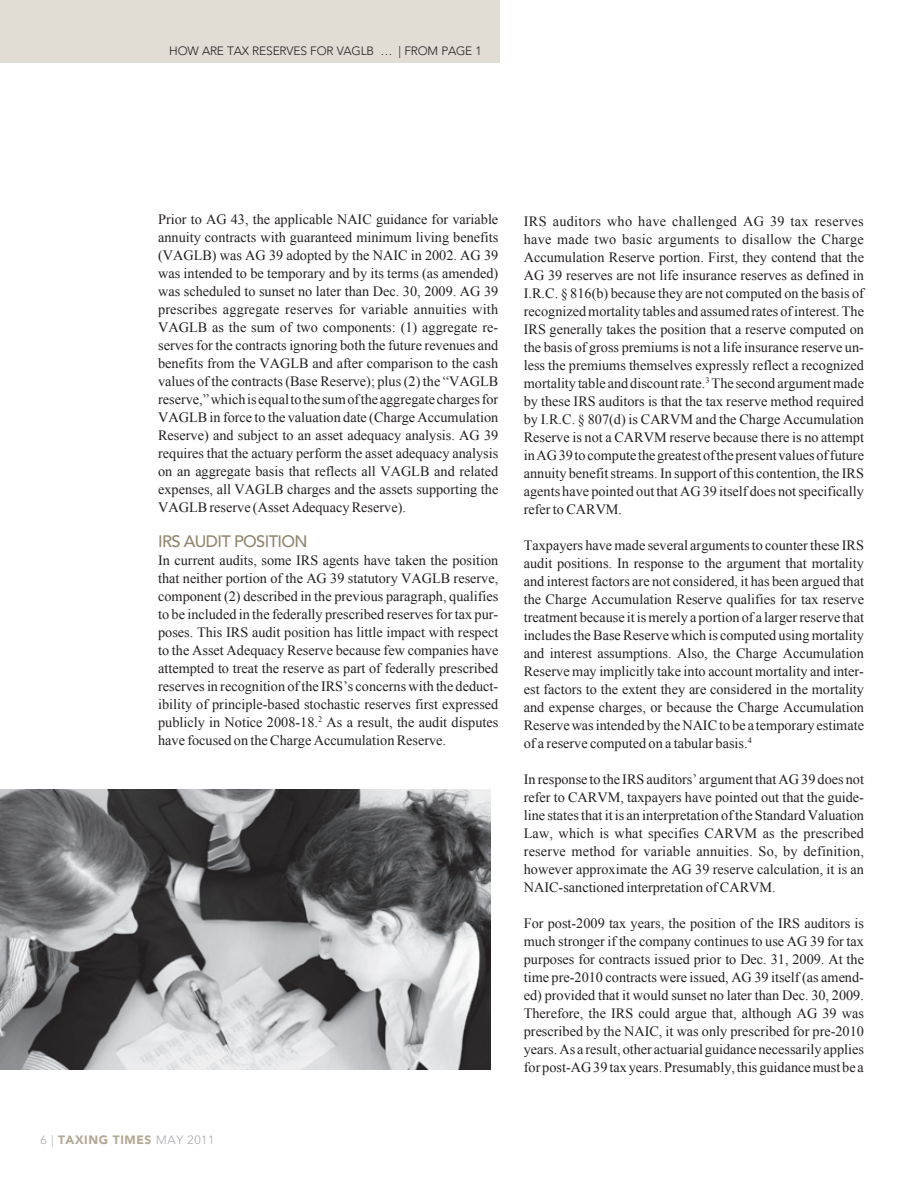
<style>
.page{position:relative;width:918px;height:1188px;background:#fff}
.page>*{position:absolute;margin:0;border:0;box-sizing:border-box;transform-origin:0 0}
.t1{font:500 16.5px "Avenir";letter-spacing:-.04em;color:#938671}
.t2{font:14.25px/18px "Times New Roman";color:#231f20;text-align:justify}
.t3{font:300 12px "Avenir";letter-spacing:-.015em;color:#231f20}
.t4{font:900 12px "Avenir";letter-spacing:.05em;color:#b2a794}
.s1{font-weight:300;color:#a8a9ad}
</style>
<div class="page">
<div style="left:0;top:0;width:500px;height:63px;background:#e1dcd4"></div>
<img style="left:0;top:790px;width:490px;height:279px">
<p class="t3" style="left:169px;top:44px;width:288px">HOW ARE TAX RESERVES FO R VAGLB … | FRO M PAGE</p>
<p class="t3" style="left:475px;top:44px;width:8px">1</p>
<p class="t2" style="left:158px;top:210px;width:342px">Prior to AG 43, the applicable NAIC guidance for variable annuity contracts with guaranteed minimum living benefits (VAGLB) was AG 39 adopted by the NAIC in 2002. AG 39 was intended to be temporary and by its terms (as amended) was scheduled to sunset no later than Dec. 30, 2009. AG 39 prescribes aggregate reserves for variable annuities with VAGLB as the sum of two components: (1) aggregate re&shy;serves for the contracts ignoring both the future revenues and benefits from the VAGLB and after comparison to the cash values of the contracts (Base Reserve); plus (2) the “VAGLB reserve,” which is equal to the sum of the aggregate charges for VAGLB in force to the valuation date (Charge Accumulation Reserve) and subject to an asset adequacy analysis. AG 39 requires that the actuary perform the asset adequacy analysis on an aggregate basis that reflects all VAGLB and related expenses, all VAGLB charges and the assets supporting the VAGLB reserve (Asset Adequacy Reserve).</p>
<p class="t1" style="left:158px;top:532px;width:47px">IRS AUDIT</p>
<p class="t1" style="left:234px;top:532px;width:71px">POSITION</p>
<p class="t2" style="left:158px;top:551px;width:342px">In current audits, some IRS agents have taken the position that neither portion of the AG 39 statutory VAGLB reserve, component (2) described in the previous paragraph, qualifies to be included in the federally prescribed reserves for tax pur&shy;poses. This IRS audit position has little impact with respect to the Asset Adequacy Reserve because few companies have attempted to treat the reserve as part of federally prescribed reserves in recognition of the IRS’s concerns with the deduct&shy;ibility of principle-based stochastic reserves first expressed publicly in Notice 2008-18.<sup>2</sup> As a result, the audit disputes have focused on the Charge Accumulation Reserve.</p>
<p class="t4" style="left:40px;top:1132px;width:175px"><span class="s1">6 |</span> TAXING TIMES <span class="s1">MAY 2011</span></p>
<p class="t2" style="left:524px;top:212px;width:342px">IRS auditors who have challenged AG 39 tax reserves have made two basic arguments to disallow the Charge Accumulation Reserve portion. First, they contend that the AG 39 reserves are not life insurance reserves as defined in I.R.C. § 816(b) because they are not computed on the basis of recognized mortality tables and assumed rates of interest. The IRS generally takes the position that a reserve computed on the basis of gross premiums is not a life insurance reserve un&shy;less the premiums themselves expressly reflect a recognized mortality table and discount rate.<sup>3</sup> The second argument made by these IRS auditors is that the tax reserve method required by I.R.C. § 807(d) is CARVM and the Charge Accumulation Reserve is not a CARVM reserve because there is no attempt in AG 39 to compute the greatest of the present values of future annuity benefit streams. In support of this contention, the IRS agents have pointed out that AG 39 itself does not specifically refer to CARVM.</p>
<p class="t2" style="left:524px;top:536px;width:342px">Taxpayers have made several arguments to counter these IRS audit positions. In response to the argument that mortality and interest factors are not considered, it has been argued that the Charge Accumulation Reserve qualifies for tax reserve treatment because it is merely a portion of a larger reserve that includes the Base Reserve which is computed using mortality and interest assumptions. Also, the Charge Accumulation Reserve may implicitly take into account mortality and inter&shy;est factors to the extent they are considered in the mortality and expense charges, or because the Charge Accumulation Reserve was intended by the NAIC to be a temporary estimate of a reserve computed on a tabular basis.<sup>4</sup></p>
<p class="t2" style="left:524px;top:770px;width:342px">In response to the IRS auditors’ argument that AG 39 does not refer to CARVM, taxpayers have pointed out that the guide&shy;line states that it is an interpretation of the Standard Valuation Law, which is what specifies CARVM as the prescribed reserve method for variable annuities. So, by definition, however approximate the AG 39 reserve calculation, it is an NAIC-sanctioned interpretation of CARVM.</p>
<p class="t2" style="left:524px;top:914px;width:342px">For post-2009 tax years, the position of the IRS auditors is much stronger if the company continues to use AG 39 for tax purposes for contracts issued prior to Dec. 31, 2009. At the time pre-2010 contracts were issued, AG 39 itself (as amend&shy;ed) provided that it would sunset no later than Dec. 30, 2009.<br>Therefore, the IRS could argue that, although AG 39 was prescribed by the NAIC, it was only prescribed for pre-2010 years. As a result, other actuarial guidance necessarily applies for post-AG 39 tax years. Presumably, this guidance must be a</p>
</div>
